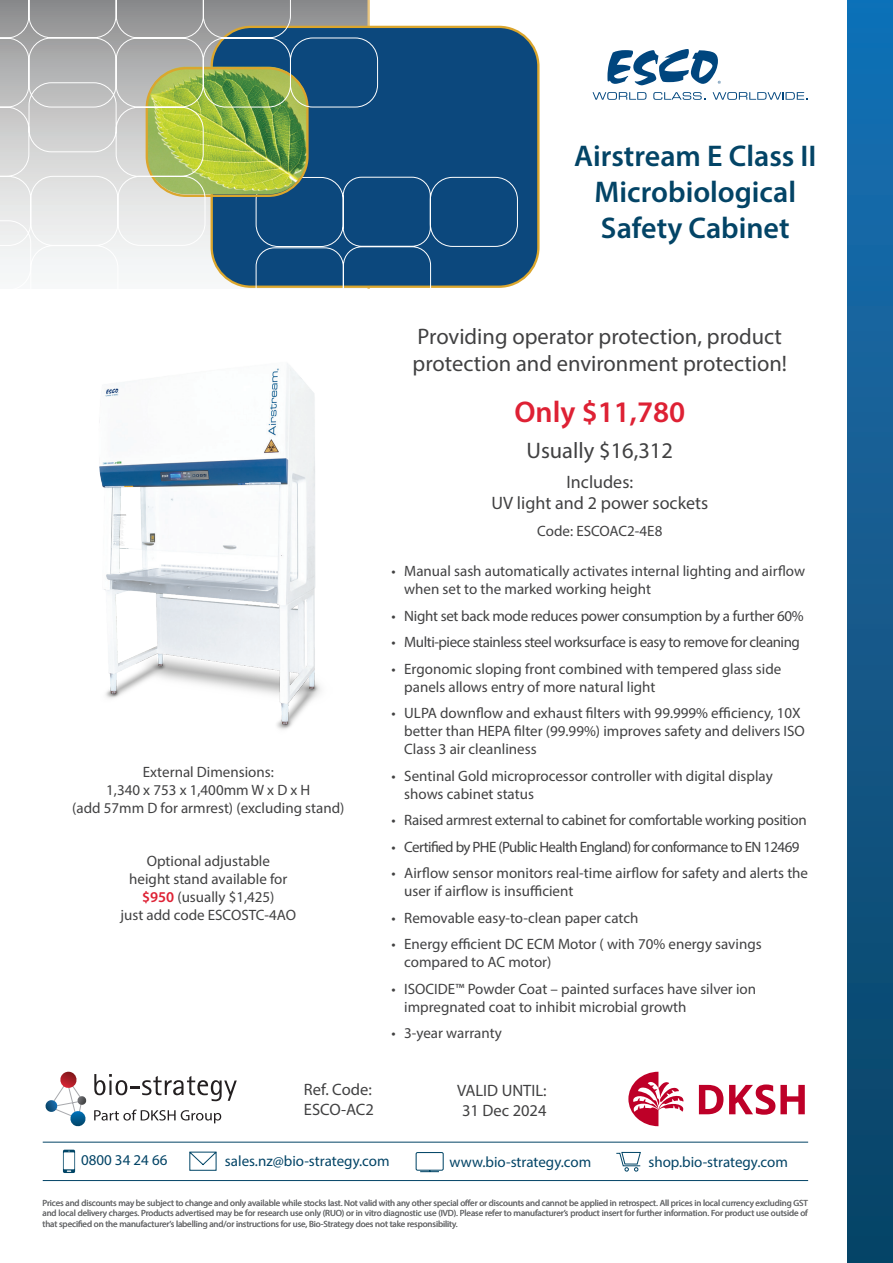
<style>
.page{position:relative;width:893px;height:1263px;background:#fff}
.page>*{position:absolute;margin:0;border:0;box-sizing:border-box;transform-origin:0 0}
.t1{font:600 30px/36px "Myriad Pro";color:#034466;text-align:center}
.t2{font:600 30px "Myriad Pro";color:#de2134}
.t3{font:22.5px/27px "Myriad Pro";color:#414142}
.t4{font:18px/21.6px "Myriad Pro";color:#414142;text-align:center}
.Valid___Ref{font:16.5px "Myriad Pro";color:#414142}
.t5{font:15px/18px "Myriad Pro";color:#414142}
.t6{font:15px "Myriad Pro";letter-spacing:-.02em;color:#414142}
.t7{font:15px "Myriad Pro";color:#034466}
.t8{font:15px "Myriad Pro";letter-spacing:-.03em;color:#414142}
.t9{font:15px "Myriad Pro";letter-spacing:-.04em;color:#414142}
.T_C_s_back_page{font:9px/10.8px "Myriad Pro";letter-spacing:-.01em;color:#6d6e70;text-align:justify}
.s1{font-weight:600;color:#de2134}
</style>
<div class="page">
<div style="left:212px;top:27px;width:326px;height:260px;background:#0c487d;border-radius:39px"></div>
<svg style="left:444px;top:153px;width:96px;height:135px"></svg>
<svg style="left:0;top:0;width:444px;height:289px"></svg>
<img style="left:99px;top:363px;width:222px;height:367px">
<svg style="left:593px;top:92px;width:53px;height:8px"></svg>
<svg style="left:653px;top:92px;width:53px;height:8px"></svg>
<svg style="left:713px;top:92px;width:95px;height:8px"></svg>
<svg style="left:607px;top:49px;width:114px;height:36px"></svg>
<div style="left:847px;top:0;width:46px;height:1263px;background:linear-gradient(to bottom,#1870b5,#0b4364)"></div>
<svg style="left:94px;top:1109px;width:127px;height:14px"></svg>
<svg style="left:45px;top:1072px;width:42px;height:55px"></svg>
<svg style="left:94px;top:1074px;width:143px;height:27px"></svg>
<svg style="left:729px;top:1084px;width:76px;height:31px"></svg>
<svg style="left:699px;top:1085px;width:24px;height:29px"></svg>
<svg style="left:628px;top:1072px;width:56px;height:54px"></svg>
<hr style="left:43px;top:1142px;width:765px;height:1px;background:#034466">
<hr style="left:43px;top:1180px;width:765px;height:1px;background:#034466">
<svg style="left:616px;top:1151px;width:25px;height:21px"></svg>
<svg style="left:415px;top:1152px;width:29px;height:21px"></svg>
<svg style="left:189px;top:1151px;width:28px;height:20px"></svg>
<svg style="left:63px;top:1150px;width:12px;height:23px"></svg>
<p class="t1" style="left:574px;top:138px;width:244px">Airstream E Class II<br>Microbiological<br>Safety Cabinet</p>
<p class="t3" style="left:413px;top:323px;width:376px">Providing operator protection, product protection and environment protection!</p>
<p class="t5" style="left:72px;top:763px;width:274px;text-align:center">External Dimensions:<br>1,340 x 753 x 1,400mm W x D x H<br>(add 57mm D for armrest) (excluding stand)</p>
<p class="t5" style="left:129px;top:852px;width:160px;text-align:center">Optional adjustable height stand available for</p>
<p class="t5" style="left:142px;top:888px;width:134px"><span class="s1">$950</span> (usually $1,425)</p>
<p class="t5" style="left:121px;top:906px;width:177px">just add code ESCOSTC-4AO</p>
<p class="Valid___Ref" style="left:304px;top:1079px;width:69px">Ref. Code:</p>
<p class="Valid___Ref" style="left:304px;top:1099px;width:71px">ESCO-AC2</p>
<p class="t2" style="left:514px;top:393px;width:172px">Only $11,780</p>
<p class="t3" style="left:527px;top:436px;width:148px">Usually $16,312</p>
<p class="t4" style="left:491px;top:471px;width:218px">Includes:<br>UV light and 2 power sockets</p>
<p class="t5" style="left:537px;top:522px;width:127px">Code: ESCOAC2-4E8</p>
<p class="t5" style="left:404px;top:562px;width:402px;text-indent:-13px">• Manual sash automatically activates internal lighting and airflow when set to the marked working height</p>
<p class="t6" style="left:391px;top:606px;width:414px">• Night set back mode reduces power consumption by a further 60%</p>
<p class="t8" style="left:391px;top:633px;width:410px">• Multi-piece stainless steel worksurface is easy to remove for cleaning</p>
<p class="t5" style="left:404px;top:659px;width:379px;text-indent:-13px">• Ergonomic sloping front combined with tempered glass side panels allows entry of more natural light</p>
<p class="t5" style="left:404px;top:704px;width:402px;text-indent:-13px">• ULPA downflow and exhaust filters with 99.999% efficiency, 10X better than HEPA filter (99.99%) improves safety and delivers ISO<br>Class 3 air cleanliness</p>
<p class="t5" style="left:404px;top:766px;width:370px;text-indent:-13px">• Sentinal Gold microprocessor controller with digital display shows cabinet status</p>
<p class="t6" style="left:391px;top:811px;width:417px">• Raised armrest external to cabinet for comfortable working position</p>
<p class="t9" style="left:391px;top:837px;width:409px">• Certified by PHE (Public Health England) for conformance to EN 12469</p>
<p class="t5" style="left:404px;top:864px;width:405px;text-indent:-13px">• Airflow sensor monitors real-time airflow for safety and alerts the user if airflow is insufficient</p>
<p class="t5" style="left:391px;top:908px;width:248px">• Removable easy-to-clean paper catch</p>
<p class="t5" style="left:404px;top:935px;width:359px;text-indent:-13px">• Energy efficient DC ECM Motor ( with 70% energy savings compared to AC motor)</p>
<p class="t5" style="left:404px;top:979px;width:353px;text-indent:-13px">• ISOCIDE™ Powder Coat – painted surfaces have silver ion impregnated coat to inhibit microbial growth</p>
<p class="t5" style="left:391px;top:1024px;width:112px">• 3-year warranty</p>
<p class="Valid___Ref" style="left:457px;top:1080px;width:91px">VALID UNTIL:</p>
<p class="Valid___Ref" style="left:462px;top:1100px;width:86px">31 Dec 2024</p>
<p class="t7" style="left:81px;top:1151px;width:88px">0800 34 24 66</p>
<p class="t7" style="left:225px;top:1151px;width:166px">sales.nz@bio-strategy.com</p>
<p class="t7" style="left:450px;top:1153px;width:143px">www.bio-strategy.com</p>
<p class="t7" style="left:648px;top:1153px;width:141px">shop.bio-strategy.com</p>
<p class="T_C_s_back_page" style="left:43px;top:1197px;width:767px">Prices and discounts may be subject to change and only available while stocks last. Not valid with any other special offer or discounts and cannot be applied in retrospect. All prices in local currency excluding GST and local delivery charges. Products advertised may be for research use only (RUO) or in vitro diagnostic use (IVD). Please refer to manufacturer’s product insert for further information. For product use outside of that specified on the manufacturer’s labelling and/or instructions for use, Bio-Strategy does not take responsibility.</p>
<p class="T_C_s_back_page" style="left:465px;top:1197px;width:4px">f</p>
</div>
